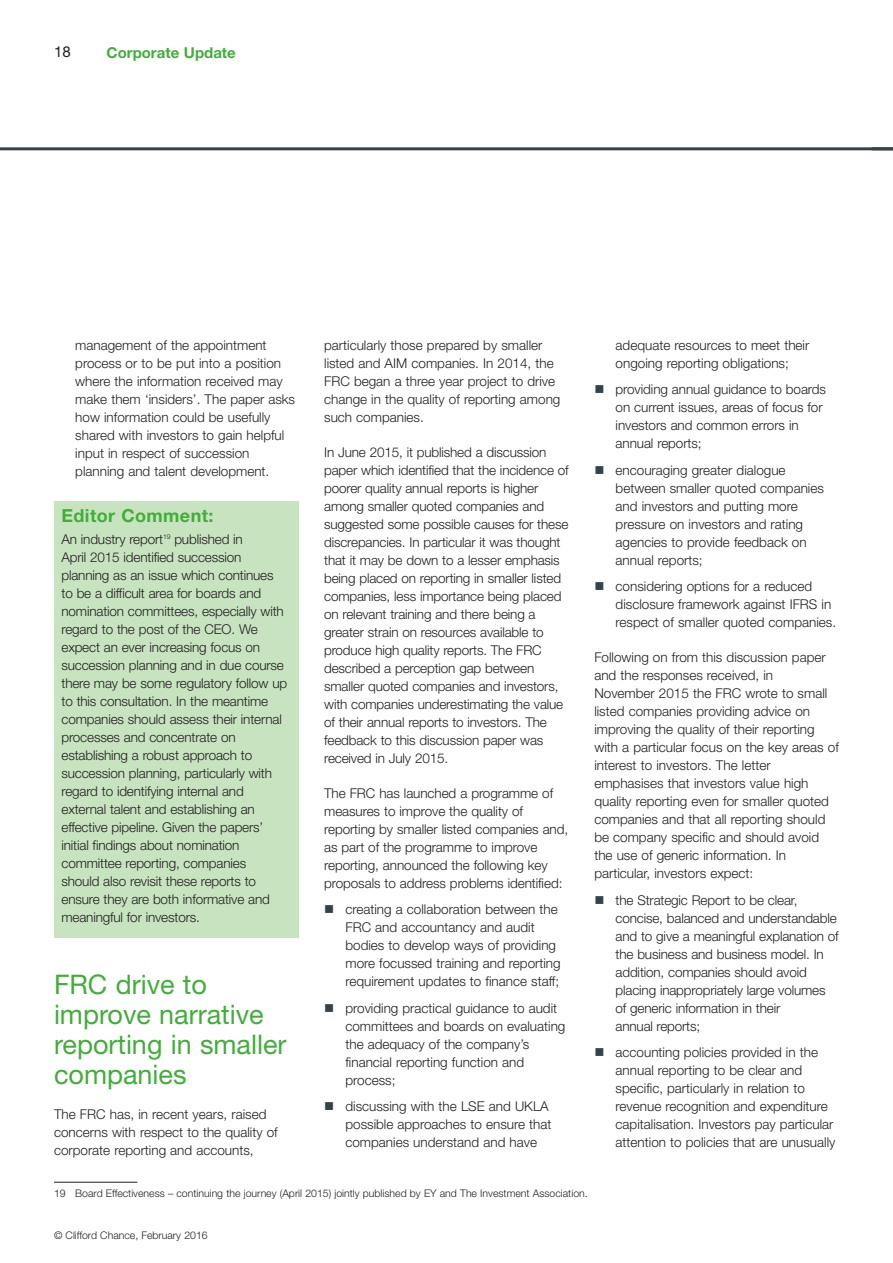
<style>
.page{position:relative;width:893px;height:1263px;background:#fff}
.page>*{position:absolute;margin:0;border:0;box-sizing:border-box;transform-origin:0 0}
.t1{font:27px/30px "Helvetica Neue LT";color:#41ae39}
.t2{font:700 18px "Helvetica Neue LT";letter-spacing:.02em;color:#41ae39}
.t3{font:700 15px "Helvetica Neue LT";color:#41ae39}
.t4{font:15px "Helvetica Neue LT";color:#231f20}
.t5{font:300 13.5px/18px "Helvetica Neue LT";letter-spacing:-.005em;color:#231f20}
.t6{font:300 10.5px "Helvetica Neue LT";color:#231f20}
.s1{color:#35424a}
</style>
<div class="page">
<hr style="left:54px;top:1182px;width:83px;height:1px;background:#231f20">
<hr style="left:0;top:147px;width:893px;height:3px;background:#35424a">
<div style="left:54px;top:502px;width:245px;height:436px;background:#c7e3c0"></div>
<p class="t4" style="left:54px;top:47px;width:18px">18</p>
<p class="t3" style="left:107px;top:47px;width:131px">Corporate Update</p>
<p class="t5" style="left:75px;top:337px;width:221px">management of the appointment process or to be put into a position where the information received may make them ‘insiders’. The paper asks how information could be usefully shared with investors to gain helpful input in respect of succession planning and talent development.</p>
<h2 class="t2" style="left:62px;top:509px;width:154px">Editor Comment:</h2>
<p class="t5" style="left:61px;top:532px;width:227px">An industry report<sup>19</sup> published in<br>April 2015 identified succession planning as an issue which continues to be a difficult area for boards and nomination committees, especially with regard to the post of the CEO. We expect an ever increasing focus on succession planning and in due course there may be some regulatory follow up to this consultation. In the meantime companies should assess their internal processes and concentrate on establishing a robust approach to succession planning, particularly with regard to identifying internal and external talent and establishing an effective pipeline. Given the papers’ initial findings about nomination committee reporting, companies should also revisit these reports to ensure they are both informative and meaningful for investors.</p>
<h1 class="t1" style="left:54px;top:972px;width:234px">FRC drive to improve narrative reporting in smaller companies</h1>
<p class="t5" style="left:54px;top:1107px;width:225px">The FRC has, in recent years, raised concerns with respect to the quality of corporate reporting and accounts,</p>
<p class="t5" style="left:324px;top:337px;width:238px">particularly those prepared by smaller listed and AIM companies. In 2014, the FRC began a three year project to drive change in the quality of reporting among such companies.</p>
<p class="t5" style="left:324px;top:444px;width:246px">In June 2015, it published a discussion paper which identified that the incidence of poorer quality annual reports is higher among smaller quoted companies and suggested some possible causes for these discrepancies. In particular it was thought that it may be down to a lesser emphasis being placed on reporting in smaller listed companies, less importance being placed on relevant training and there being a greater strain on resources available to produce high quality reports. The FRC described a perception gap between smaller quoted companies and investors, with companies underestimating the value of their annual reports to investors. The feedback to this discussion paper was received in July 2015.</p>
<p class="t5" style="left:324px;top:785px;width:246px">The FRC has launched a programme of measures to improve the quality of reporting by smaller listed companies and, as part of the programme to improve reporting, announced the following key proposals to address problems identified:</p>
<p class="t5" style="left:345px;top:902px;width:217px;text-indent:-21px"><span class="s1">■</span> creating a collaboration between the FRC and accountancy and audit bodies to develop ways of providing more focussed training and reporting requirement updates to finance staff;</p>
<p class="t5" style="left:345px;top:1000px;width:221px;text-indent:-21px"><span class="s1">■</span> providing practical guidance to audit committees and boards on evaluating the adequacy of the company’s financial reporting function and process;</p>
<p class="t5" style="left:345px;top:1099px;width:208px;text-indent:-21px"><span class="s1">■</span> discussing with the LSE and UKLA possible approaches to ensure that companies understand and have</p>
<p class="t5" style="left:616px;top:337px;width:195px">adequate resources to meet their ongoing reporting obligations;</p>
<p class="t5" style="left:616px;top:382px;width:212px;text-indent:-21px"><span class="s1">■</span> providing annual guidance to boards on current issues, areas of focus for investors and common errors in annual reports;</p>
<p class="t5" style="left:616px;top:462px;width:210px;text-indent:-21px"><span class="s1">■</span> encouraging greater dialogue between smaller quoted companies and investors and putting more pressure on investors and rating agencies to provide feedback on annual reports;</p>
<p class="t5" style="left:616px;top:579px;width:222px;text-indent:-21px"><span class="s1">■</span> considering options for a reduced disclosure framework against IFRS in respect of smaller quoted companies.</p>
<p class="t5" style="left:594px;top:650px;width:246px">Following on from this discussion paper and the responses received, in<br>November 2015 the FRC wrote to small listed companies providing advice on improving the quality of their reporting with a particular focus on the key areas of interest to investors. The letter emphasises that investors value high quality reporting even for smaller quoted companies and that all reporting should be company specific and should avoid the use of generic information. In particular, investors expect:</p>
<p class="t5" style="left:616px;top:892px;width:225px;text-indent:-21px"><span class="s1">■</span> the Strategic Report to be clear, concise, balanced and understandable and to give a meaningful explanation of the business and business model. In addition, companies should avoid placing inappropriately large volumes of generic information in their<br>annual reports;</p>
<p class="t5" style="left:616px;top:1045px;width:221px;text-indent:-21px"><span class="s1">■</span> accounting policies provided in the annual reporting to be clear and specific, particularly in relation to revenue recognition and expenditure capitalisation. Investors pay particular attention to policies that are unusually</p>
<p class="t6" style="left:54px;top:1189px;width:535px">19 Board Effectiveness – continuing the journey (April 2015) jointly published by EY and The Investment Association.</p>
<p class="t6" style="left:54px;top:1231px;width:155px">© Clifford Chance, February 2016</p>
</div>
